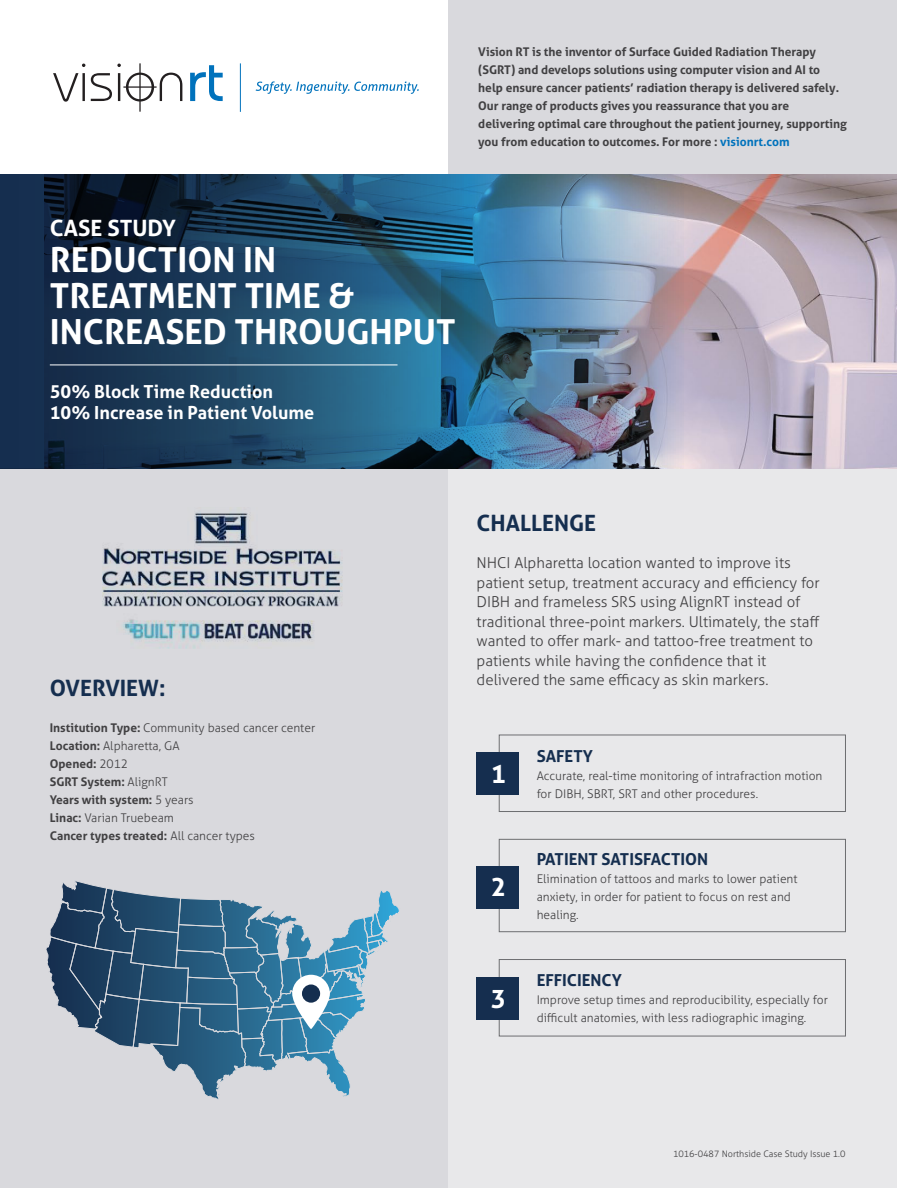
<style>
.page{position:relative;width:897px;height:1188px;background:#fff}
.page>*{position:absolute;margin:0;border:0;box-sizing:border-box;transform-origin:0 0}
.t1{font:700 34.5px/36px "Aller";color:#fff}
.t2{font:700 25.5px "Aller";color:#fff}
.t3{font:700 22.5px "Aller";color:#152e4f}
.t4{font:700 22.5px "Aller";color:#fff}
.t5{font:700 18px/21px "Aller";color:#fff}
.t6{font:700 16.5px "Aller";color:#152e4f}
.t7{font:300 15px/19.5px "Aller";color:#414042}
.t8{font:700 12px/18px "Aller";color:#414042}
.t9{font:300 12px/18px "Aller";color:#414042}
.t10{font:300 9px "Aller";color:#414042}
.s1{color:#0072bc}
.s2{font-weight:300}
</style>
<div class="page">
<div style="left:0;top:469px;width:448px;height:719px;background:#d9d9dd"></div>
<div style="left:448px;top:0;width:448px;height:174px;background:#d9d9dd"></div>
<div style="left:448px;top:469px;width:448px;height:719px;background:#e8e8ea"></div>
<hr style="left:240px;top:63px;width:1px;height:49px;background:#0072bc">
<svg style="left:53px;top:73px;width:25px;height:29px"></svg>
<hr style="left:82px;top:73px;width:3px;height:28px;background:#231f20">
<svg style="left:190px;top:65px;width:33px;height:36px"></svg>
<svg style="left:91px;top:63px;width:91px;height:49px"></svg>
<svg style="left:255px;top:81px;width:163px;height:13px"></svg>
<img style="left:683px;top:174px;width:213px;height:295px">
<img style="left:0;top:174px;width:683px;height:295px">
<div style="left:499px;top:959px;width:346px;height:77px;border:1px solid #6d6e71"></div>
<div style="left:476px;top:978px;width:42px;height:42px;background:#152e4f"></div>
<div style="left:499px;top:839px;width:346px;height:93px;border:1px solid #6d6e71"></div>
<div style="left:476px;top:866px;width:42px;height:42px;background:#152e4f"></div>
<div style="left:499px;top:735px;width:346px;height:77px;border:1px solid #6d6e71"></div>
<div style="left:476px;top:753px;width:42px;height:42px;background:#152e4f"></div>
<hr style="left:50px;top:365px;width:347px;height:1px;background:#fff">
<svg style="left:46px;top:881px;width:354px;height:218px"></svg>
<div style="left:302px;top:985px;width:18px;height:18px;background:#152e4f;border-radius:50%"></div>
<img style="left:102px;top:512px;width:241px;height:137px">
<p class="t8" style="left:478px;top:42px;width:370px">Vision RT is the inventor of Surface Guided Radiation Therapy (SGRT) and develops solutions using computer vision and AI to help ensure cancer patients’ radiation therapy is delivered safely.<br>Our range of products gives you reassurance that you are delivering optimal care throughout the patient journey, supporting you from education to outcomes. For more : <span class="s1">visionrt.com</span></p>
<h3 class="t4" style="left:50px;top:214px;width:128px">CASE STUDY</h3>
<h1 class="t1" style="left:50px;top:242px;width:407px">REDUCTION IN<br>TREATMENT TIME &amp;<br>INCREASED THROUGHPUT</h1>
<h3 class="t5" style="left:50px;top:381px;width:266px">50% Block Time Reduction<br>10% Increase in Patient Volume</h3>
<h3 class="t3" style="left:50px;top:674px;width:117px">OVERVIEW:</h3>
<p class="t8" style="left:50px;top:718px;width:267px">Institution Type: <span class="s2">Community based cancer center<br></span>Location: <span class="s2">Alpharetta, GA<br></span>Opened: <span class="s2">2012<br></span>SGRT System: <span class="s2">AlignRT<br></span>Years with system: <span class="s2">5 years<br></span>Linac: <span class="s2">Varian Truebeam<br></span>Cancer types treated: <span class="s2">All cancer types</span></p>
<h3 class="t3" style="left:476px;top:509px;width:121px">CHALLENGE</h3>
<p class="t7" style="left:476px;top:553px;width:345px">NHCI Alpharetta location wanted to improve its patient setup, treatment accuracy and efficiency for DIBH and frameless SRS using AlignRT instead of traditional three-point markers. Ultimately, the staff wanted to offer mark- and tattoo-free treatment to patients while having the confidence that it delivered the same efficacy as skin markers.</p>
<h2 class="t2" style="left:491px;top:758px;width:17px">1</h2>
<h2 class="t2" style="left:491px;top:872px;width:17px">2</h2>
<h2 class="t2" style="left:491px;top:983px;width:17px">3</h2>
<h3 class="t6" style="left:536px;top:746px;width:58px">SAFETY</h3>
<p class="t9" style="left:536px;top:766px;width:287px">Accurate, real-time monitoring of intrafraction motion for DIBH, SBRT, SRT and other procedures.</p>
<h3 class="t6" style="left:536px;top:849px;width:173px">PATIENT SATISFACTION</h3>
<p class="t9" style="left:536px;top:869px;width:262px">Elimination of tattoos and marks to lower patient anxiety, in order for patient to focus on rest and healing.</p>
<h3 class="t6" style="left:536px;top:970px;width:87px">EFFICIENCY</h3>
<p class="t9" style="left:536px;top:990px;width:293px">Improve setup times and reproducibility, especially for difficult anatomies, with less radiographic imaging.</p>
<p class="t10" style="left:673px;top:1148px;width:174px">1016-0487 Northside Case Study Issue 1.0</p>
</div>
